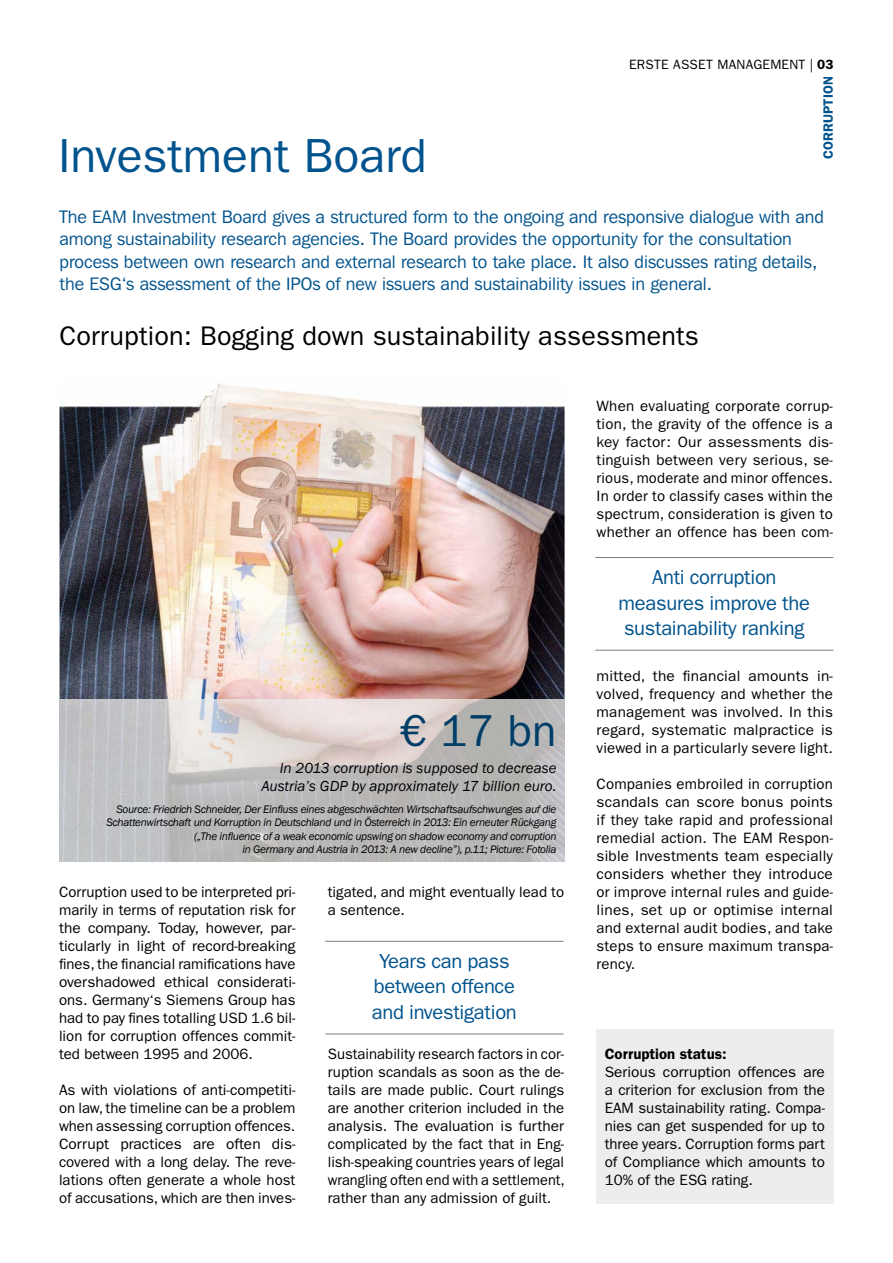
<style>
.page{position:relative;width:893px;height:1263px;background:#fff}
.page>*{position:absolute;margin:0;border:0;box-sizing:border-box;transform-origin:0 0}
.t1{font:48px "ITC Franklin Gothic Std";color:#00538d}
.t2{font:45px "ITC Franklin Gothic Std";color:#003e68}
.t3{font:27px "ITC Franklin Gothic Std";letter-spacing:.005em;color:#000003}
.t4{font:20.25px/25.5px "ITC Franklin Gothic Std";letter-spacing:-.015em;color:#00538d;text-align:center}
.t5{font:18px/22.5px "Franklin Gothic IT Cby BT";color:#00538d}
.t6{font:15px/18px "ITC Franklin Gothic Std";color:#000003;text-align:justify}
.t7{font:italic 15px/18px "Franklin Gothic";color:#000003;text-align:right}
.t8{font:600 15px "ITC Franklin Gothic Std";color:#000003}
.t9{font:13.5px "ITC Franklin Gothic Std";letter-spacing:.02em;color:#000003}
.t10{font:600 13.5px "ITC Franklin Gothic Std";letter-spacing:.01em;color:#00538d}
.t11{font:italic 11.25px/13.5px "Franklin Gothic";letter-spacing:-.025em;color:#000003;text-align:right}
.s1{font-weight:600}
</style>
<div class="page">
<img style="left:60px;top:383px;width:505px;height:316px">
<img style="left:60px;top:699px;width:505px;height:162px">
<hr style="left:595px;top:557px;width:238px;height:1px;background:#7c7d7c">
<hr style="left:595px;top:650px;width:238px;height:1px;background:#7c7d7c">
<div style="left:596px;top:1029px;width:237px;height:174px;background:#ededeb"></div>
<hr style="left:325px;top:941px;width:238px;height:1px;background:#7c7d7c">
<hr style="left:325px;top:1033px;width:238px;height:1px;background:#7c7d7c">
<h1 class="t1" style="left:58px;top:138px;width:370px">Investment Board</h1>
<p class="t9" style="left:629px;top:59px;width:206px">ERSTE ASSET MANAGEMENT | <span class="s1">03</span></p>
<p class="t10" style="left:823px;top:159px;width:85px;rotate:-90deg">CORRUPTION</p>
<p class="t5" style="left:60px;top:207px;width:766px">The EAM Investment Board gives a structured form to the ongoing and responsive dialogue with and among sustainability research agencies. The Board provides the opportunity for the consultation process between own research and external research to take place. It also discusses rating details, the ESG‘s assessment of the IPOs of new issuers and sustainability issues in general.</p>
<h3 class="t3" style="left:60px;top:326px;width:641px">Corruption: Bogging down sustainability assessments</h3>
<p class="t6" style="left:597px;top:399px;width:238px">When evaluating corporate corrup&shy;tion, the gravity of the offence is a key factor: Our assessments dis&shy;tinguish between very serious, se&shy;rious, moderate and minor offences.<br>In order to classify cases within the spectrum, consideration is given to whether an offence has been com-</p>
<h2 class="t2" style="left:400px;top:713px;width:158px">€ 17 bn</h2>
<p class="t7" style="left:261px;top:758px;width:297px">In 2013 corruption is supposed to decrease<br>Austria’s GDP by approximately 17 billion euro.</p>
<p class="t11" style="left:106px;top:802px;width:452px">Source: Friedrich Schneider, Der Einfluss eines abgeschwächten Wirtschaftsaufschwunges auf die Schattenwirtschaft und Korruption in Deutschland und in Österreich in 2013: Ein erneuter Rückgang („The influence of a weak economic upswing on shadow economy and corruption<br>in Germany and Austria in 2013: A new decline”), p.11; Picture: Fotolia</p>
<p class="t6" style="left:59px;top:885px;width:238px">Corruption used to be interpreted pri&shy;marily in terms of reputation risk for the company. Today, however, par&shy;ticularly in light of record-breaking fines, the financial ramifications have overshadowed ethical considerati&shy;ons. Germany‘s Siemens Group has had to pay fines totalling USD 1.6 bil&shy;lion for corruption offences commit&shy;ted between 1995 and 2006.</p>
<p class="t6" style="left:59px;top:1083px;width:238px">As with violations of anti-competiti&shy;on law, the timeline can be a problem when assessing corruption offences.<br>Corrupt practices are often dis&shy;covered with a long delay. The reve&shy;lations often generate a whole host of accusations, which are then inves-</p>
<p class="t6" style="left:328px;top:885px;width:238px">tigated, and might eventually lead to a sentence.</p>
<h3 class="t4" style="left:372px;top:950px;width:147px">Years can pass between offence and investigation</h3>
<p class="t6" style="left:328px;top:1047px;width:239px">Sustainability research factors in cor&shy;ruption scandals as soon as the de&shy;tails are made public. Court rulings are another criterion included in the analysis. The evaluation is further complicated by the fact that in Eng&shy;lish-speaking countries years of legal wrangling often end with a settlement, rather than any admission of guilt.</p>
<h3 class="t4" style="left:619px;top:566px;width:193px">Anti corruption measures improve the sustainability ranking</h3>
<p class="t6" style="left:597px;top:669px;width:238px">mitted, the financial amounts in&shy;volved, frequency and whether the management was involved. In this regard, systematic malpractice is viewed in a particularly severe light.</p>
<p class="t6" style="left:597px;top:777px;width:238px">Companies embroiled in corruption scandals can score bonus points if they take rapid and professional remedial action. The EAM Respon&shy;sible Investments team especially considers whether they introduce or improve internal rules and guide&shy;lines, set up or optimise internal and external audit bodies, and take steps to ensure maximum transpa&shy;rency.</p>
<p class="t8" style="left:605px;top:1049px;width:124px">Corruption status:</p>
<p class="t6" style="left:605px;top:1065px;width:222px">Serious corruption offences are a criterion for exclusion from the EAM sustainability rating. Compa&shy;nies can get suspended for up to three years. Corruption forms part of Compliance which amounts to 10% of the ESG rating.</p>
</div>
